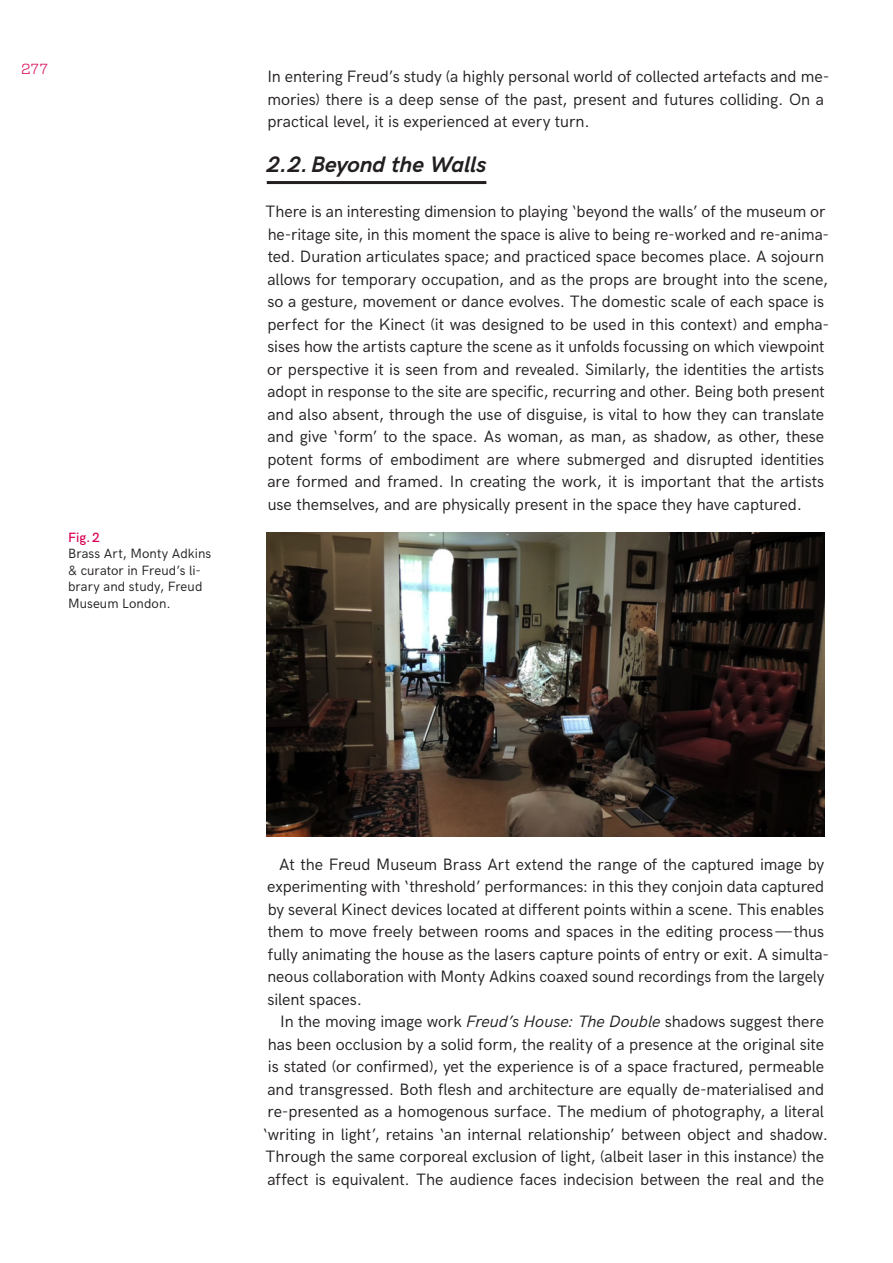
<style>
.page{position:relative;width:893px;height:1263px;background:#fff}
.page>*{position:absolute;margin:0;border:0;box-sizing:border-box;transform-origin:0 0}
.Subtemas{font:italic 700 22.5px "HK Grotesk";letter-spacing:-.01em;color:#231f20}
.Body{font:16.5px/22.5px "HK Grotesk";letter-spacing:-.005em;color:#231f20}
.t1{font:300 15px "User Upright";color:#d90054}
.Legendas_texto{font:13.5px/16.5px "HK Grotesk";letter-spacing:.005em;color:#231f20}
.Legendas_Número{font:500 13.5px "HK Grotesk";color:#d90054}
.s1{font-style:italic}
</style>
<div class="page">
<hr style="left:267px;top:181px;width:219px;height:3px;background:#231f20">
<img style="left:267px;top:532px;width:558px;height:304px">
<p class="t1" style="left:22px;top:61px;width:28px">277</p>
<p class="Legendas_Número" style="left:68px;top:527px;width:33px">Fig.2</p>
<p class="Legendas_texto" style="left:68px;top:544px;width:145px">Brass Art, Monty Adkins</p>
<p class="Legendas_texto" style="left:68px;top:561px;width:136px">&amp; curator in Freud’s li&shy;brary and study, Freud</p>
<p class="Legendas_texto" style="left:68px;top:594px;width:104px">Museum London.</p>
<p class="Body" style="left:267px;top:64px;width:563px">In entering Freud’s study (a highly personal world of collected artefacts and me&shy;mories) there is a deep sense of the past, present and futures colliding. On a practical level, it is experienced at every turn.</p>
<p class="Subtemas" style="left:267px;top:147px;width:221px">2.2.Beyond the Walls</p>
<p class="Body" style="left:266px;top:199px;width:565px">There is an interesting dimension to playing ‘beyond the walls’ of the museum or he-ritage site, in this moment the space is alive to being re-worked and re-anima&shy;ted. Duration articulates space; and practiced space becomes place. A sojourn allows for temporary occupation, and as the props are brought into the scene, so a gesture, movement or dance evolves. The domestic scale of each space is perfect for the Kinect (it was designed to be used in this context) and empha&shy;sises how the artists capture the scene as it unfolds focussing on which viewpoint or perspective it is seen from and revealed. Similarly, the identities the artists adopt in response to the site are specific, recurring and other. Being both present and also absent, through the use of disguise, is vital to how they can translate and give ‘form’ to the space. As woman, as man, as shadow, as other, these potent forms of embodiment are where submerged and disrupted identities are formed and framed. In creating the work, it is important that the artists use themselves, and are physically present in the space they have captured.</p>
<p class="Body" style="left:267px;top:851px;width:563px;text-indent:12px">At the Freud Museum Brass Art extend the range of the captured image by experimenting with ‘threshold’ performances: in this they conjoin data captured by several Kinect devices located at different points within a scene. This enables them to move freely between rooms and spaces in the editing process—thus fully animating the house as the lasers capture points of entry or exit. A simulta&shy;neous collaboration with Monty Adkins coaxed sound recordings from the largely silent spaces.</p>
<p class="Body" style="left:263px;top:1009px;width:566px;text-indent:17px">In the moving image work <span class="s1">Freud’s House: The Double</span> shadows suggest there has been occlusion by a solid form, the reality of a presence at the original site is stated (or confirmed), yet the experience is of a space fractured, permeable and transgressed. Both flesh and architecture are equally de-materialised and re-presented as a homogenous surface. The medium of photography, a literal ‘writing in light’, retains ‘an internal relationship’ between object and shadow.<br>Through the same corporeal exclusion of light, (albeit laser in this instance) the affect is equivalent. The audience faces indecision between the real and the</p>
</div>
